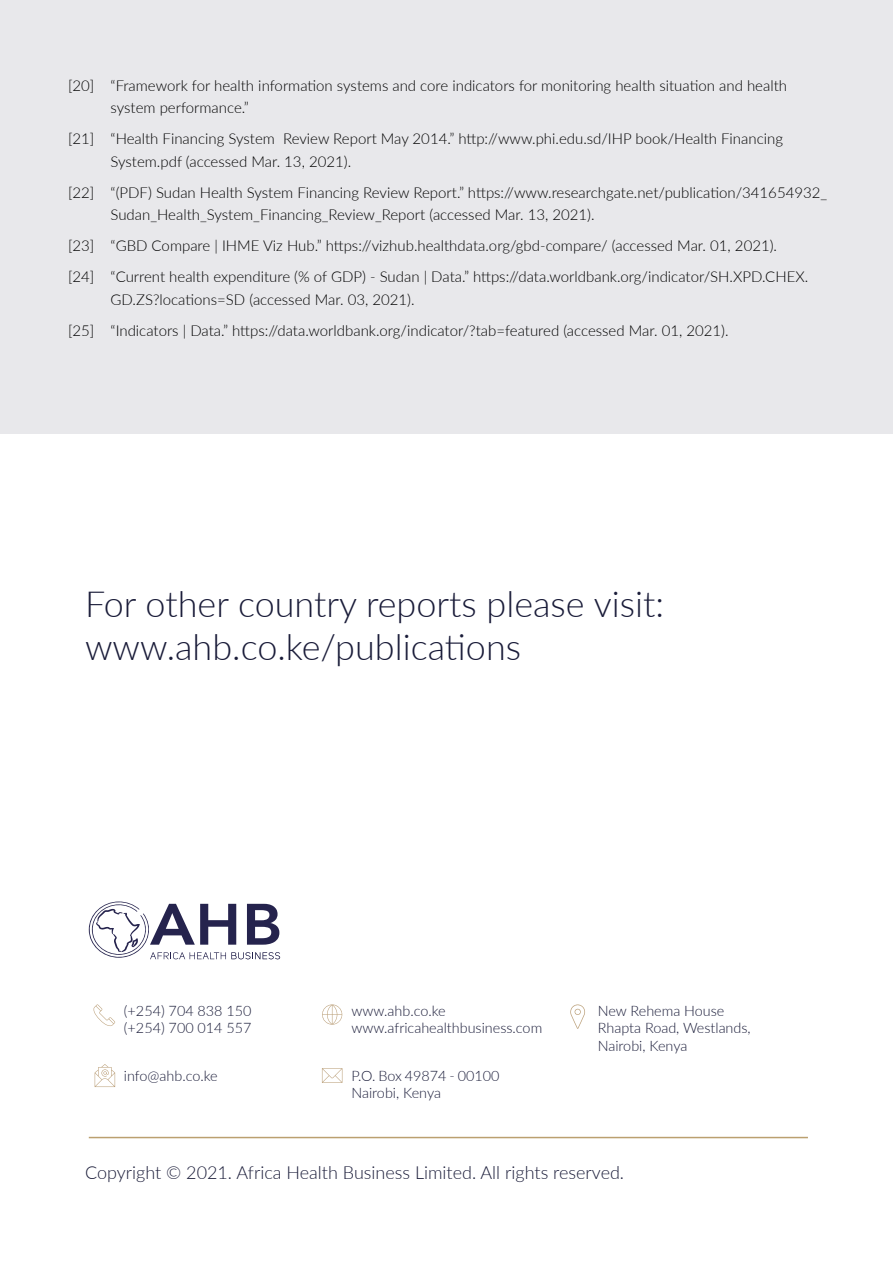
<style>
.page{position:relative;width:893px;height:1263px;background:#fff}
.page>*{position:absolute;margin:0;border:0;box-sizing:border-box;transform-origin:0 0}
.t1{font:300 36px/43.2px "Lato";color:#1a1c39}
.t2{font:300 18px "Lato";color:#1a1c39}
.t3{font:300 15px/22.5px "Lato";color:#000}
.t4{font:300 14.4px/17.2px "Lato";color:#1a1c39}
</style>
<div class="page">
<div style="left:0;top:0;width:893px;height:434px;background:#e8e8eb"></div>
<svg style="left:88px;top:901px;width:192px;height:59px"></svg>
<svg style="left:94px;top:1004px;width:21px;height:22px"></svg>
<svg style="left:95px;top:1064px;width:20px;height:23px"></svg>
<svg style="left:322px;top:1004px;width:20px;height:21px"></svg>
<svg style="left:322px;top:1068px;width:20px;height:15px"></svg>
<svg style="left:570px;top:1004px;width:15px;height:25px"></svg>
<hr style="left:89px;top:1137px;width:719px;height:1px;background:#bba070">
<p class="t3" style="left:111px;top:74px;width:678px;text-indent:-43px">[20] “Framework for health information systems and core indicators for monitoring health situation and health system performance.”</p>
<p class="t3" style="left:111px;top:127px;width:674px;text-indent:-43px">[21] “Health Financing System Review Report May 2014.” http://www.phi.edu.sd/IHP book/Health Financing<br>System.pdf (accessed Mar. 13, 2021).</p>
<p class="t3" style="left:111px;top:181px;width:718px;text-indent:-43px">[22] “(PDF) Sudan Health System Financing Review Report.” https://www.researchgate.net/publication/341654932_<br>Sudan_Health_System_Financing_Review_Report (accessed Mar. 13, 2021).</p>
<p class="t3" style="left:68px;top:230px;width:742px;line-height:31px">[23] “GBD Compare | IHME Viz Hub.” https://vizhub.healthdata.org/gbd-compare/ (accessed Mar. 01, 2021).<br>[24] “Current health expenditure (% of GDP) - Sudan | Data.” https://data.worldbank.org/indicator/SH.XPD.CHEX.</p>
<p class="t3" style="left:68px;top:283px;width:662px;line-height:31px;text-indent:43px">GD.ZS?locations=SD (accessed Mar. 03, 2021).<br>[25] “Indicators | Data.” https://data.worldbank.org/indicator/?tab=featured (accessed Mar. 01, 2021).</p>
<h1 class="t1" style="left:85px;top:581px;width:580px">For other country reports please visit: www.ahb.co.ke/publications</h1>
<p class="t4" style="left:124px;top:1002px;width:129px">(+254) 704 838 150 (+254) 700 014 557</p>
<p class="t4" style="left:351px;top:1002px;width:192px">www.ahb.co.ke www.africahealthbusiness.com</p>
<p class="t4" style="left:124px;top:1067px;width:95px">info@ahb.co.ke</p>
<p class="t4" style="left:351px;top:1067px;width:149px">P.O. Box 49874 - 00100<br>Nairobi, Kenya</p>
<p class="t4" style="left:598px;top:1002px;width:154px">New Rehema House<br>Rhapta Road, Westlands,<br>Nairobi, Kenya</p>
<p class="t2" style="left:85px;top:1160px;width:541px">Copyright © 2021. Africa Health Business Limited. All rights reserved.</p>
</div>
